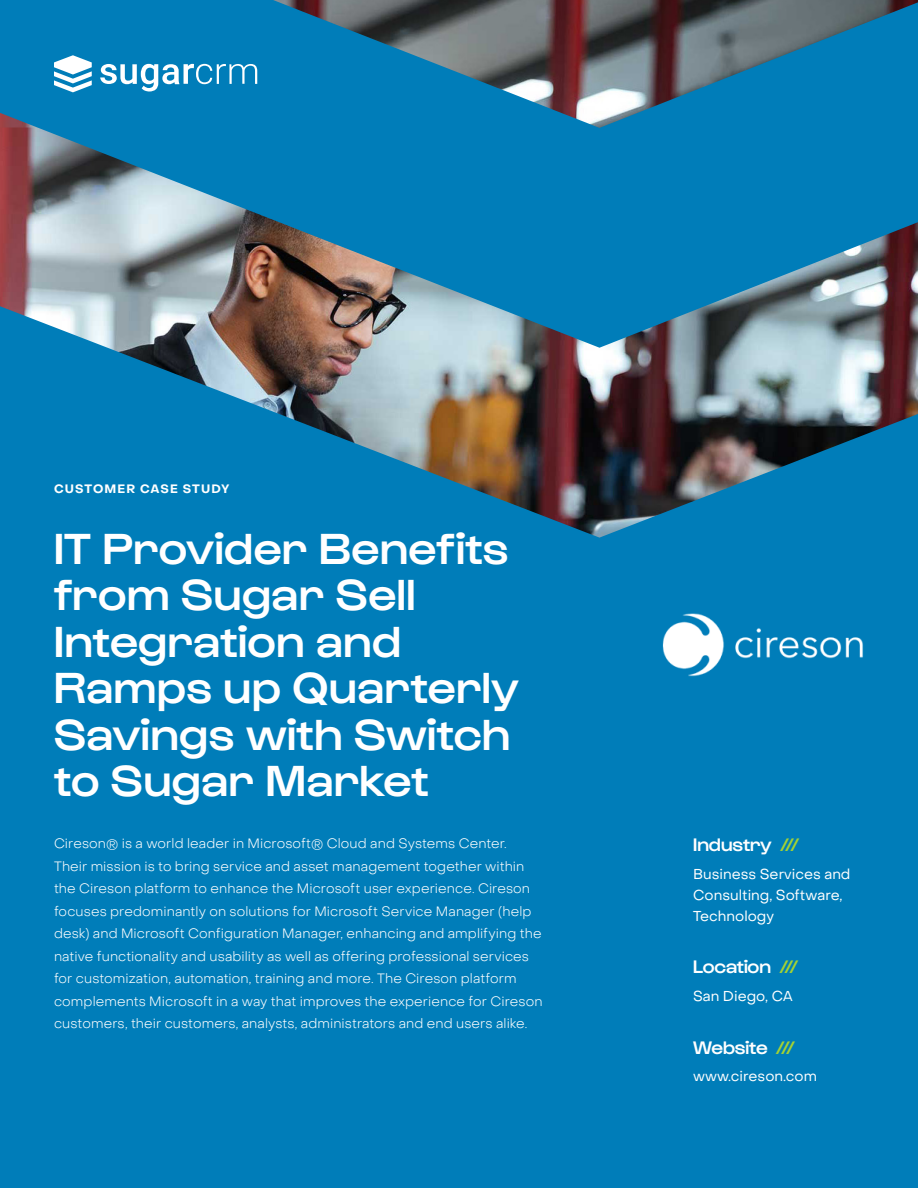
<style>
.page{position:relative;width:918px;height:1188px;background:#007db9}
.page>*{position:absolute;margin:0;border:0;box-sizing:border-box;transform-origin:0 0}
.t1{font:500 45px/46.5px "Gustavo";letter-spacing:.01em;color:#fff}
.Sidebar_-_Headline{font:500 18.75px "Gustavo";letter-spacing:-.01em;color:#fff}
.Sidebar_-_Body{font:14.25px/21px "Object Sans";color:#fff}
.Body_-_Body{font:300 13.5px/22.5px "Object Sans";letter-spacing:.01em;color:#fff}
.Body_-_Prehead{font:700 12px "Object Sans";letter-spacing:.09em;color:#fff}
.s1{color:#a4d233}
</style>
<div class="page">
<img style="left:108px;top:348px;width:810px;height:190px">
<svg style="left:0;top:0;width:918px;height:348px"></svg>
<svg style="left:54px;top:55px;width:38px;height:37px"></svg>
<svg style="left:100px;top:64px;width:157px;height:28px"></svg>
<img style="left:662px;top:613px;width:201px;height:64px">
<p class="Body_-_Prehead" style="left:54px;top:482px;width:177px">CUSTOMER CASE STUDY</p>
<p class="t1" style="left:54px;top:527px;width:466px">IT Provider Benefits from Sugar Sell<br>Integration and<br>Ramps up Quarterly</p>
<p class="t1" style="left:54px;top:713px;width:458px">Savings with Switch to Sugar Market</p>
<p class="Body_-_Body" style="left:54px;top:832px;width:490px">Cireson® is a world leader in Microsoft® Cloud and Systems Center.<br>Their mission is to bring service and asset management together within the Cireson platform to enhance the Microsoft user experience. Cireson focuses predominantly on solutions for Microsoft Service Manager (help desk) and Microsoft Configuration Manager, enhancing and amplifying the native functionality and usability as well as offering professional services for customization, automation, training and more. The Cireson platform complements Microsoft in a way that improves the experience for Cireson customers, their customers, analysts, administrators and end users alike.</p>
<p class="Sidebar_-_Headline" style="left:693px;top:834px;width:108px">Industry <span class="s1">///</span></p>
<p class="Sidebar_-_Body" style="left:693px;top:863px;width:159px">Business Services and<br>Consulting, Software,<br>Technology</p>
<p class="Sidebar_-_Headline" style="left:693px;top:956px;width:107px">Location <span class="s1">///</span></p>
<p class="Sidebar_-_Body" style="left:693px;top:986px;width:101px">San Diego, CA</p>
<p class="Sidebar_-_Headline" style="left:693px;top:1036px;width:104px">Website <span class="s1">///</span></p>
<p class="Sidebar_-_Body" style="left:693px;top:1066px;width:125px">www.cireson.com</p>
</div>
